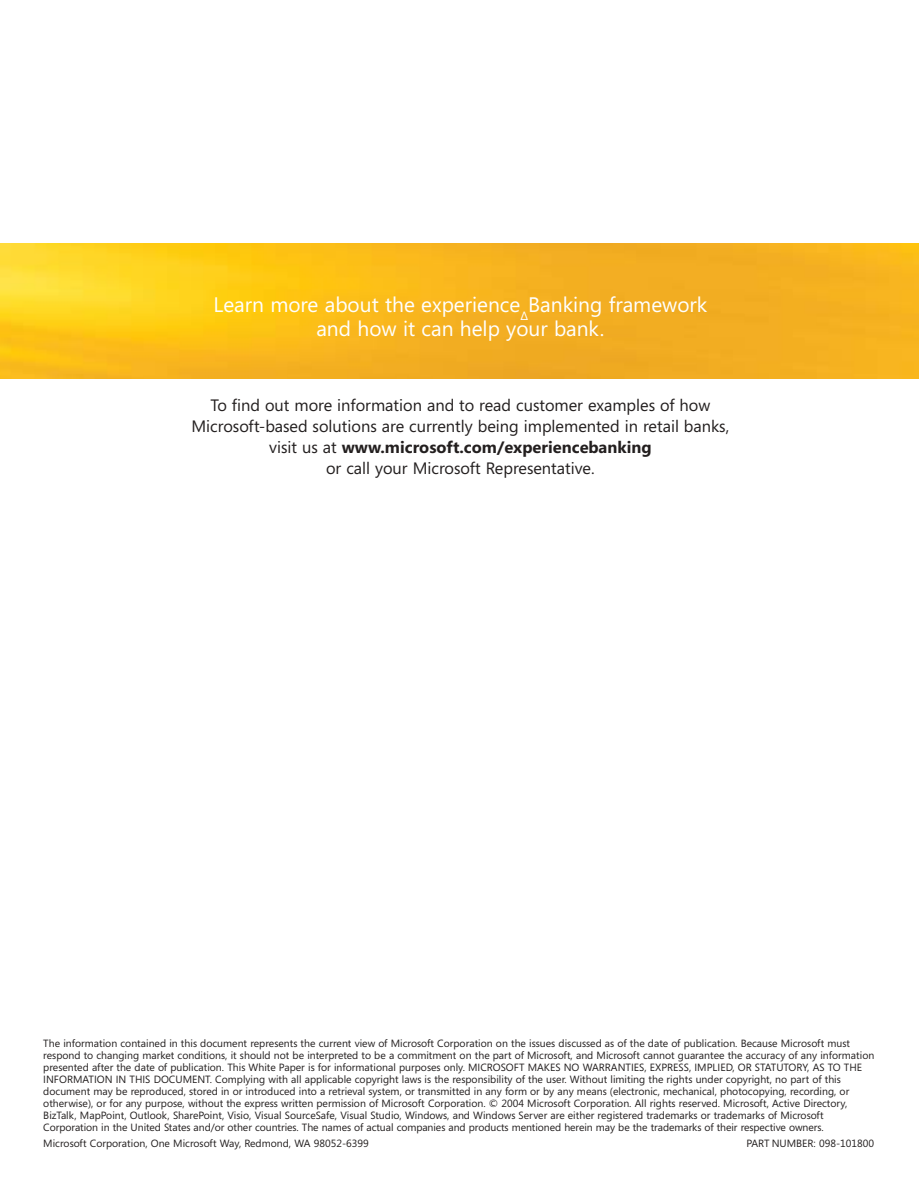
<style>
.page{position:relative;width:919px;height:1186px;background:#fff}
.page>*{position:absolute;margin:0;border:0;box-sizing:border-box;transform-origin:0 0}
.t1{font:21px/24px "Segoe";color:#fff;text-align:center}
.t2{font:16.5px/21px "Segoe";color:#231f1f;text-align:center}
.t3{font:10.5px/12px "Segoe";color:#231f1f}
.s1{font-weight:700}
</style>
<div class="page">
<svg style="left:0;top:243px;width:919px;height:136px;background:#f7b91e"></svg>
<h1 class="t1" style="left:214px;top:295px;width:495px">Learn more about the experience<sub>∆</sub>Banking framework and how it can help your bank.</h1>
<h2 class="t2" style="left:191px;top:397px;width:539px">To find out more information and to read customer examples of how Microsoft-based solutions are currently being implemented in retail banks, visit us at <span class="s1">www.microsoft.com/experiencebanking<br></span>or call your Microsoft Representative.</h2>
<p class="t3" style="left:43px;top:1038px;width:832px">The information contained in this document represents the current view of Microsoft Corporation on the issues discussed as of the date of publication. Because Microsoft must respond to changing market conditions, it should not be interpreted to be a commitment on the part of Microsoft, and Microsoft cannot guarantee the accuracy of any information presented after the date of publication. This White Paper is for informational purposes only. MICROSOFT MAKES NO WARRANTIES, EXPRESS, IMPLIED, OR STATUTORY, AS TO THE INFORMATION IN THIS DOCUMENT. Complying with all applicable copyright laws is the responsibility of the user. Without limiting the rights under copyright, no part of this document may be reproduced, stored in or introduced into a retrieval system, or transmitted in any form or by any means (electronic, mechanical, photocopying, recording, or otherwise), or for any purpose, without the express written permission of Microsoft Corporation. © 2004 Microsoft Corporation. All rights reserved. Microsoft, Active Directory, BizTalk, MapPoint, Outlook, SharePoint, Visio, Visual SourceSafe, Visual Studio, Windows, and Windows Server are either registered trademarks or trademarks of Microsoft Corporation in the United States and/or other countries. The names of actual companies and products mentioned herein may be the trademarks of their respective owners.</p>
<p class="t3" style="left:43px;top:1139px;width:327px">Microsoft Corporation, One Microsoft Way, Redmond, WA 98052-6399</p>
<p class="t3" style="left:746px;top:1139px;width:129px">PART NUMBER: 098-101800</p>
</div>
